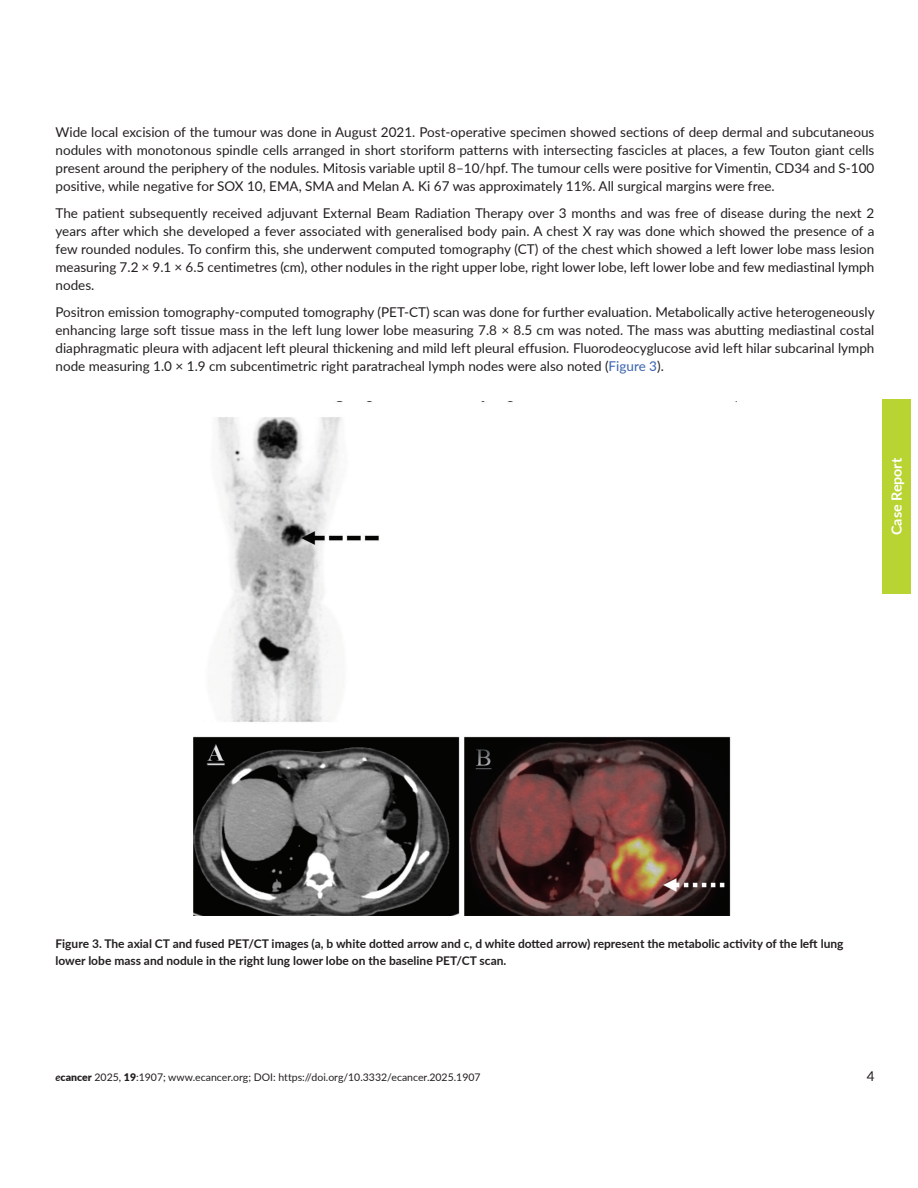
<style>
.page{position:relative;width:918px;height:1188px;background:#fff}
.page>*{position:absolute;margin:0;border:0;box-sizing:border-box;transform-origin:0 0}
.t1{font:700 14.25px "Lato";color:#fff}
.t2{font:13.5px/18px "Lato";color:#231f20;text-align:justify}
.t3{font:700 12px/16.5px "Lato";color:#231f20}
.t4{font:10.5px "Lato";color:#231f20}
.s1{color:#3862ae}
.s2{font-weight:700;font-style:italic}
.s3{font-weight:900}
</style>
<div class="page">
<div style="left:882px;top:399px;width:29px;height:195px;background:#b8d432"></div>
<img style="left:193px;top:401px;width:544px;height:515px">
<p class="t2" style="left:55px;top:122px;width:820px">Wide local excision of the tumour was done in August 2021. Post-operative specimen showed sections of deep dermal and subcutaneous nodules with monotonous spindle cells arranged in short storiform patterns with intersecting fascicles at places, a few Touton giant cells present around the periphery of the nodules. Mitosis variable uptil 8–10/hpf. The tumour cells were positive for Vimentin, CD34 and S-100 positive, while negative for SOX 10, EMA, SMA and Melan A. Ki 67 was approximately 11%. All surgical margins were free.</p>
<p class="t2" style="left:55px;top:203px;width:821px">The patient subsequently received adjuvant External Beam Radiation Therapy over 3 months and was free of disease during the next 2 years after which she developed a fever associated with generalised body pain. A chest X ray was done which showed the presence of a few rounded nodules. To confirm this, she underwent computed tomography (CT) of the chest which showed a left lower lobe mass lesion measuring 7.2 × 9.1 × 6.5 centimetres (cm), other nodules in the right upper lobe, right lower lobe, left lower lobe and few mediastinal lymph nodes.</p>
<p class="t2" style="left:55px;top:302px;width:821px">Positron emission tomography-computed tomography (PET-CT) scan was done for further evaluation. Metabolically active heterogeneously enhancing large soft tissue mass in the left lung lower lobe measuring 7.8 × 8.5 cm was noted. The mass was abutting mediastinal costal diaphragmatic pleura with adjacent left pleural thickening and mild left pleural effusion. Fluorodeocyglucose avid left hilar subcarinal lymph node measuring 1.0 × 1.9 cm subcentimetric right paratracheal lymph nodes were also noted (<span class="s1">Figure 3</span>).</p>
<p class="t1" style="left:886px;top:535px;width:79px;rotate:-90deg">Case Report</p>
<p class="t3" style="left:56px;top:935px;width:790px">Figure 3. The axial CT and fused PET/CT images (a, b white dotted arrow and c, d white dotted arrow) represent the metabolic activity of the left lung lower lobe mass and nodule in the right lung lower lobe on the baseline PET/CT scan.</p>
<p class="t4" style="left:56px;top:1070px;width:427px"><span class="s2">e</span><span class="s3">cancer</span> 2025, <span class="s3">19</span>:1907; www.ecancer.org; DOI: https://doi.org/10.3332/ecancer.2025.1907</p>
<p class="t2" style="left:867px;top:1067px;width:9px">4</p>
</div>
